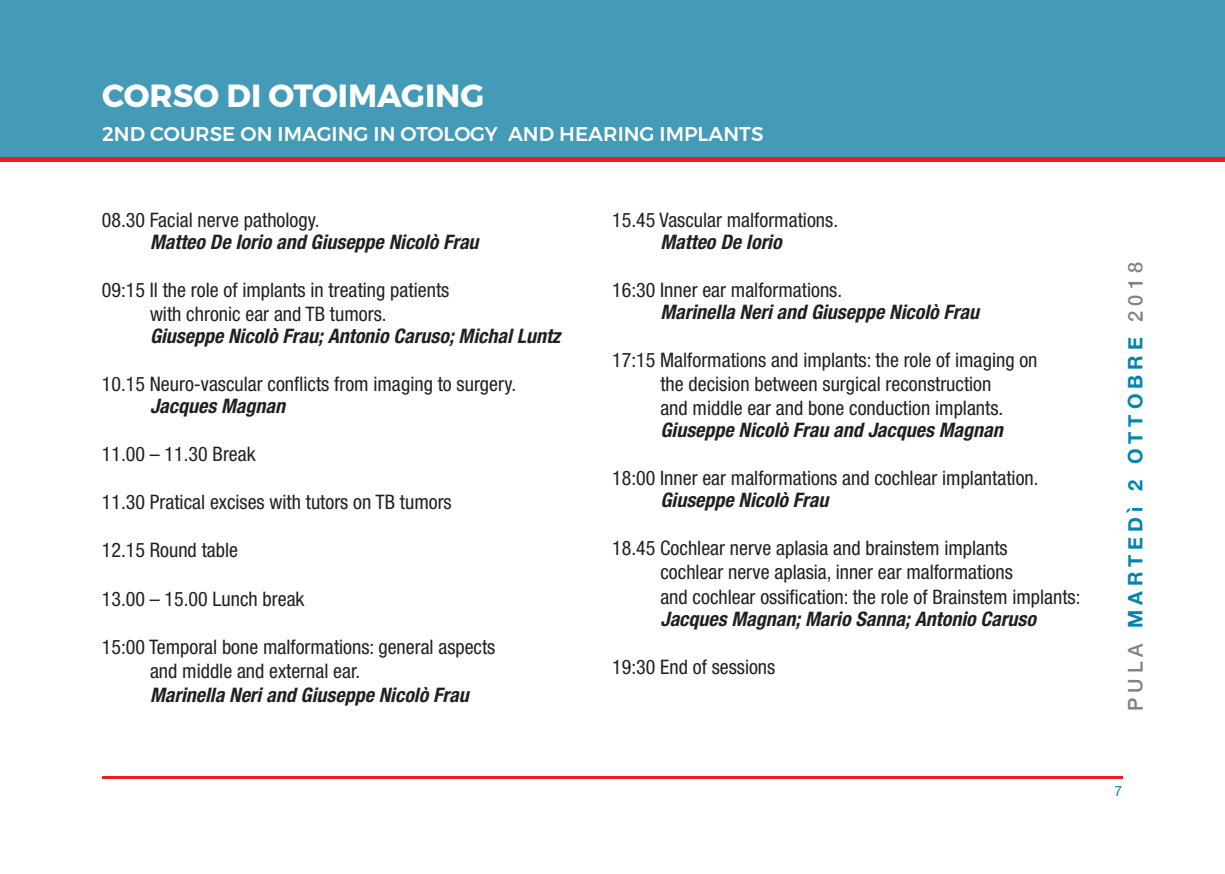
<style>
.page{position:relative;width:1225px;height:874px;background:#fff}
.page>*{position:absolute;margin:0;border:0;box-sizing:border-box;transform-origin:0 0}
.t1{font:700 32px "Montserrat";color:#fff}
.t2{font:condensed 20px/24px "Helvetica Neue LT Std";color:#231f20}
.t3{font:italic 700 condensed 20px "Helvetica Neue LT Std";color:#231f20}
.t4{font:500 20px "Montserrat";color:#fff}
.t5{font:700 20px "Helvetica Neue";letter-spacing:.25em;color:#0085ae}
.t6{font:300 16px "Helvetica Neue";color:#fff}
.t7{font:14px "Helvetica Neue";color:#0085ae}
.s1{font-weight:500;color:#808285}
</style>
<div class="page">
<div style="left:0;top:0;width:1225px;height:159px;background:#439bb7"></div>
<hr style="left:102px;top:775px;width:1021px;height:3px;background:#ee1d23">
<hr style="left:0;top:158px;width:1225px;height:4px;background:#ee1d23">
<h1 class="t1" style="left:102px;top:76px;width:416px">CORSO DI OTOIMAGING<sub>L</sub> <sub>E</sub></h1>
<p class="t4" style="left:102px;top:122px;width:663px">2ND COURSE ON IMAGING IN OTOLOGY AND HEARING IMPLANTS</p>
<p class="t6" style="left:102px;top:99px;width:251px">TANKA VILLAGE, VILLASIMIUS (CA)</p>
<p class="t2" style="left:102px;top:208px;width:219px">08.30 Facial nerve pathology.</p>
<p class="t3" style="left:150px;top:230px;width:330px">Matteo De Iorio and Giuseppe Nicolò Frau</p>
<p class="t2" style="left:150px;top:278px;width:301px;text-indent:-48px">09:15 Il the role of implants in treating patients with chronic ear and TB tumors.</p>
<p class="t3" style="left:150px;top:324px;width:412px">Giuseppe Nicolò Frau; Antonio Caruso; Michal Luntz</p>
<p class="t2" style="left:102px;top:372px;width:416px">10.15 Neuro-vascular conflicts from imaging to surgery.</p>
<p class="t3" style="left:150px;top:394px;width:137px">Jacques Magnan</p>
<p class="t2" style="left:102px;top:442px;width:155px">11.00 – 11.30 Break</p>
<p class="t2" style="left:102px;top:490px;width:351px">11.30 Pratical excises with tutors on TB tumors</p>
<p class="t2" style="left:102px;top:538px;width:138px">12.15 Round table</p>
<p class="t2" style="left:102px;top:586px;width:204px">13.00 – 15.00 Lunch break</p>
<p class="t2" style="left:150px;top:634px;width:347px;text-indent:-48px">15:00 Temporal bone malformations: general aspects and middle and external ear.</p>
<p class="t3" style="left:150px;top:682px;width:320px">Marinella Neri and Giuseppe Nicolò Frau</p>
<p class="t2" style="left:612px;top:208px;width:227px">15.45 Vascular malformations.</p>
<p class="t3" style="left:660px;top:230px;width:123px">Matteo De Iorio</p>
<p class="t2" style="left:612px;top:278px;width:231px">16:30 Inner ear malformations.</p>
<p class="t3" style="left:660px;top:300px;width:320px">Marinella Neri and Giuseppe Nicolò Frau</p>
<p class="t2" style="left:660px;top:348px;width:379px;text-indent:-48px">17:15 Malformations and implants: the role of imaging on the decision between surgical reconstruction<br>and middle ear and bone conduction implants.</p>
<p class="t3" style="left:660px;top:418px;width:344px">Giuseppe Nicolò Frau and Jacques Magnan</p>
<p class="t2" style="left:612px;top:466px;width:428px">18:00 Inner ear malformations and cochlear implantation.</p>
<p class="t3" style="left:660px;top:488px;width:169px">Giuseppe Nicolò Frau</p>
<p class="t2" style="left:660px;top:536px;width:421px;text-indent:-48px">18.45 Cochlear nerve aplasia and brainstem implants<br>cochlear nerve aplasia, inner ear malformations<br>and cochlear ossification: the role of Brainstem implants:</p>
<p class="t3" style="left:660px;top:606px;width:377px">Jacques Magnan; Mario Sanna; Antonio Caruso</p>
<p class="t2" style="left:612px;top:654px;width:165px">19:30 End of sessions</p>
<p class="t5" style="left:1119px;top:710px;width:450px;rotate:-90deg"><span class="s1">PULA</span> MARTEDì 2 OTTOBRE <span class="s1">2018</span></p>
<p class="t7" style="left:1114px;top:781px;width:9px">7</p>
</div>
